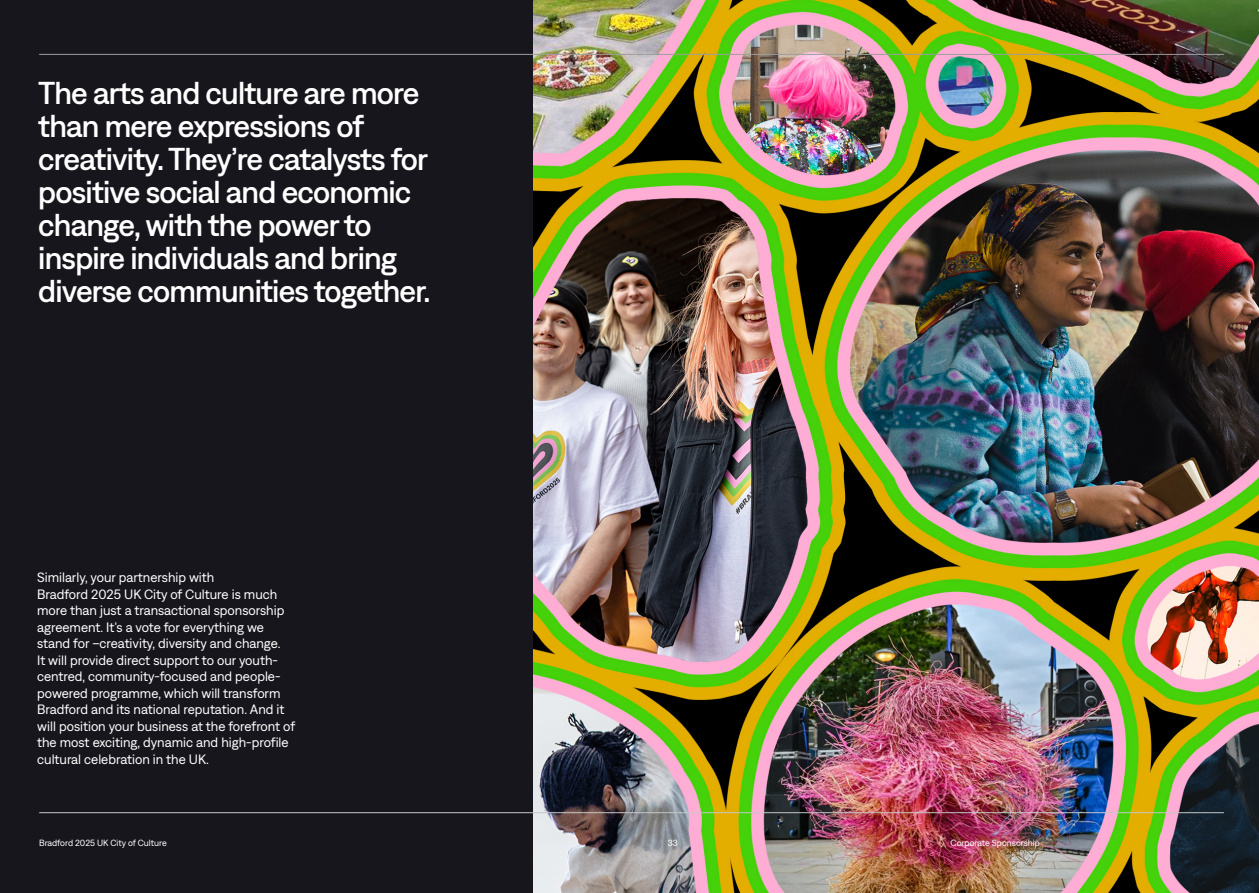
<style>
.page{position:relative;width:1259px;height:893px;background:#17161d}
.page>*{position:absolute;margin:0;border:0;box-sizing:border-box;transform-origin:0 0}
.t1{font:500 31.5px/33px "Denim INK";letter-spacing:-.025em;color:#fff}
.t2{font:13.5px/16.5px "Denim INK";color:#fff}
.t3{font:9px "Denim INK";color:#fff}
</style>
<div class="page">
<img style="left:533px;top:0;width:726px;height:893px">
<hr style="left:39px;top:812px;width:1185px;height:1px;background:#c6c6c6">
<hr style="left:39px;top:54px;width:1185px;height:1px;background:#9d9d9c">
<h1 class="t1" style="left:38px;top:74px;width:394px">The arts and culture are more than mere expressions of creativity. They’re catalysts for positive social and economic change, with the power to inspire individuals and bring diverse communities together.</h1>
<p class="t2" style="left:37px;top:568px;width:260px">Similarly, your partnership with<br>Bradford 2025 UK City of Culture is much more than just a transactional sponsorship agreement. It’s a vote for everything we stand for –creativity, diversity and change.<br>It will provide direct support to our youth&shy;centred, community-focused and people&shy;powered programme, which will transform Bradford and its national reputation. And it will position your business at the forefront of the most exciting, dynamic and high-profile cultural celebration in the UK.</p>
<p class="t3" style="left:39px;top:836px;width:129px">Bradford 2025 UK City of Culture</p>
<p class="t3" style="left:668px;top:836px;width:12px">33</p>
<p class="t3" style="left:950px;top:836px;width:91px">Corporate Sponsorship</p>
</div>
